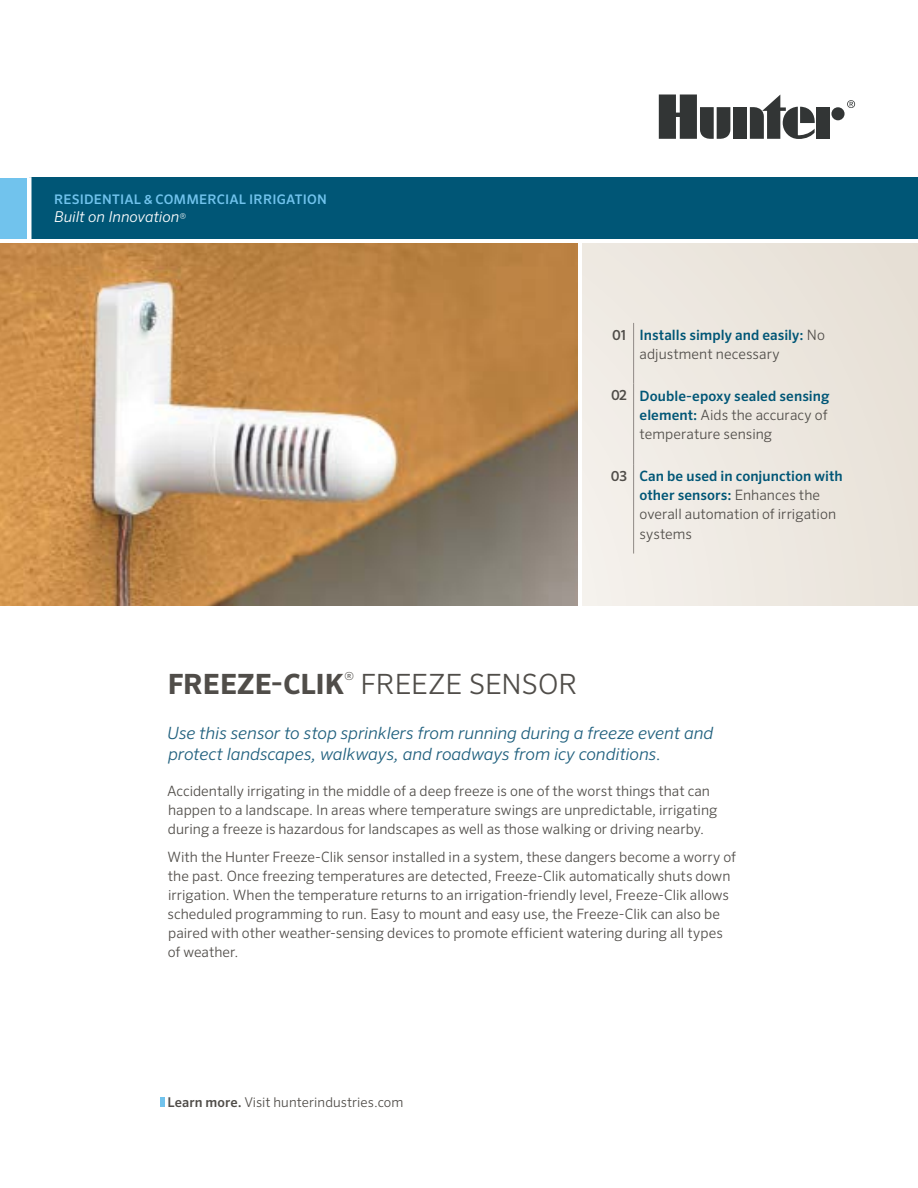
<style>
.page{position:relative;width:918px;height:1188px;background:#fff}
.page>*{position:absolute;margin:0;border:0;box-sizing:border-box;transform-origin:0 0}
.t1{font:300 27.9px "Sero Pro";letter-spacing:-.01em;color:#504d49}
.t2{font:700 27.9px "Sero Pro";letter-spacing:-.005em;color:#504d49}
.t3{font:italic 300 16.95px/21px "Sero Pro";letter-spacing:-.005em;color:#20607e}
.t4{font:italic 300 15px "Sero Pro";color:#fff}
.t5{font:300 14.25px/19px "Sero Pro";color:#504d49}
.t6{font:500 14.25px/19px "Sero Pro";letter-spacing:.005em;color:#005676}
.t7{font:300 13.5px "Sero Pro";letter-spacing:.005em;color:#504d49}
.t8{font:500 13.2px "Sero Pro";letter-spacing:.015em;color:#71c3ed}
.t9{font:300 11.1px "Sero Pro";color:#504d49}
.s1{font-style:normal;font-size:12px}
.s2{font-size:13.8px;color:#504d49}
.s3{font-weight:300;color:#504d49}
.s4{font-weight:500;font-size:13.8px}
.s5{font-weight:500;color:#005676}
.s6{font-weight:500}
</style>
<div class="page">
<div style="left:29px;top:178px;width:889px;height:61px;background:#005676"></div>
<div style="left:0;top:178px;width:29px;height:61px;background:#71c3ed"></div>
<svg style="left:847px;top:100px;width:8px;height:8px"></svg>
<div style="left:733px;top:107px;width:14px;height:32px;background:#323535"></div>
<div style="left:831px;top:107px;width:14px;height:13px;background:#323535;border-radius:50%"></div>
<div style="left:817px;top:107px;width:13px;height:32px;background:#323535"></div>
<svg style="left:750px;top:95px;width:65px;height:44px"></svg>
<svg style="left:659px;top:95px;width:71px;height:44px"></svg>
<div style="left:27px;top:177px;width:5px;height:65px;background:#fff"></div>
<div style="left:582px;top:244px;width:336px;height:362px;background:#ede7e0"></div>
<hr style="left:160px;top:1097px;width:4px;height:10px;background:#71c3ed">
<hr style="left:633px;top:323px;width:1px;height:61px;background:#908a86">
<hr style="left:633px;top:384px;width:1px;height:80px;background:#908a86">
<hr style="left:633px;top:464px;width:1px;height:90px;background:#908a86">
<img style="left:0;top:243px;width:578px;height:363px">
<p class="t8" style="left:54px;top:192px;width:274px">RESIDENTIAL &amp; COMMERCIAL IRRIGATION</p>
<p class="t4" style="left:54px;top:208px;width:134px">Built on Innovation<span class="s1">®</span></p>
<p class="t6" style="left:640px;top:325px;width:187px;text-indent:-27px"><span class="s2">01</span> Installs simply and easily: <span class="s3">No adjustment necessary</span></p>
<p class="t5" style="left:640px;top:386px;width:191px;text-indent:-28px"><span class="s4">02</span> <span class="s5">Double-epoxy sealed sensing element:</span> Aids the accuracy of temperature sensing</p>
<p class="t5" style="left:640px;top:467px;width:205px;text-indent:-29px"><span class="s4">03</span> <span class="s5">Can be used in conjunction with other sensors:</span> Enhances the overall automation of irrigation systems</p>
<h1 class="t2" style="left:168px;top:667px;width:178px">FREEZE-CLIK</h1>
<p class="t9" style="left:345px;top:669px;width:11px">®</p>
<h1 class="t1" style="left:361px;top:667px;width:219px">FREEZE SENSOR</h1>
<p class="t3" style="left:167px;top:723px;width:547px">Use this sensor to stop sprinklers from running during a freeze event and protect landscapes, walkways, and roadways from icy conditions.</p>
<p class="t5" style="left:167px;top:781px;width:552px">Accidentally irrigating in the middle of a deep freeze is one of the worst things that can happen to a landscape. In areas where temperature swings are unpredictable, irrigating during a freeze is hazardous for landscapes as well as those walking or driving nearby.</p>
<p class="t5" style="left:167px;top:847px;width:570px">With the Hunter Freeze-Clik sensor installed in a system, these dangers become a worry of the past. Once freezing temperatures are detected, Freeze-Clik automatically shuts down irrigation. When the temperature returns to an irrigation-friendly level, Freeze-Clik allows scheduled programming to run. Easy to mount and easy use, the Freeze-Clik can also be paired with other weather-sensing devices to promote efficient watering during all types of weather.</p>
<p class="t7" style="left:167px;top:1094px;width:238px"><span class="s6">Learn more.</span> Visit hunterindustries.com</p>
</div>
